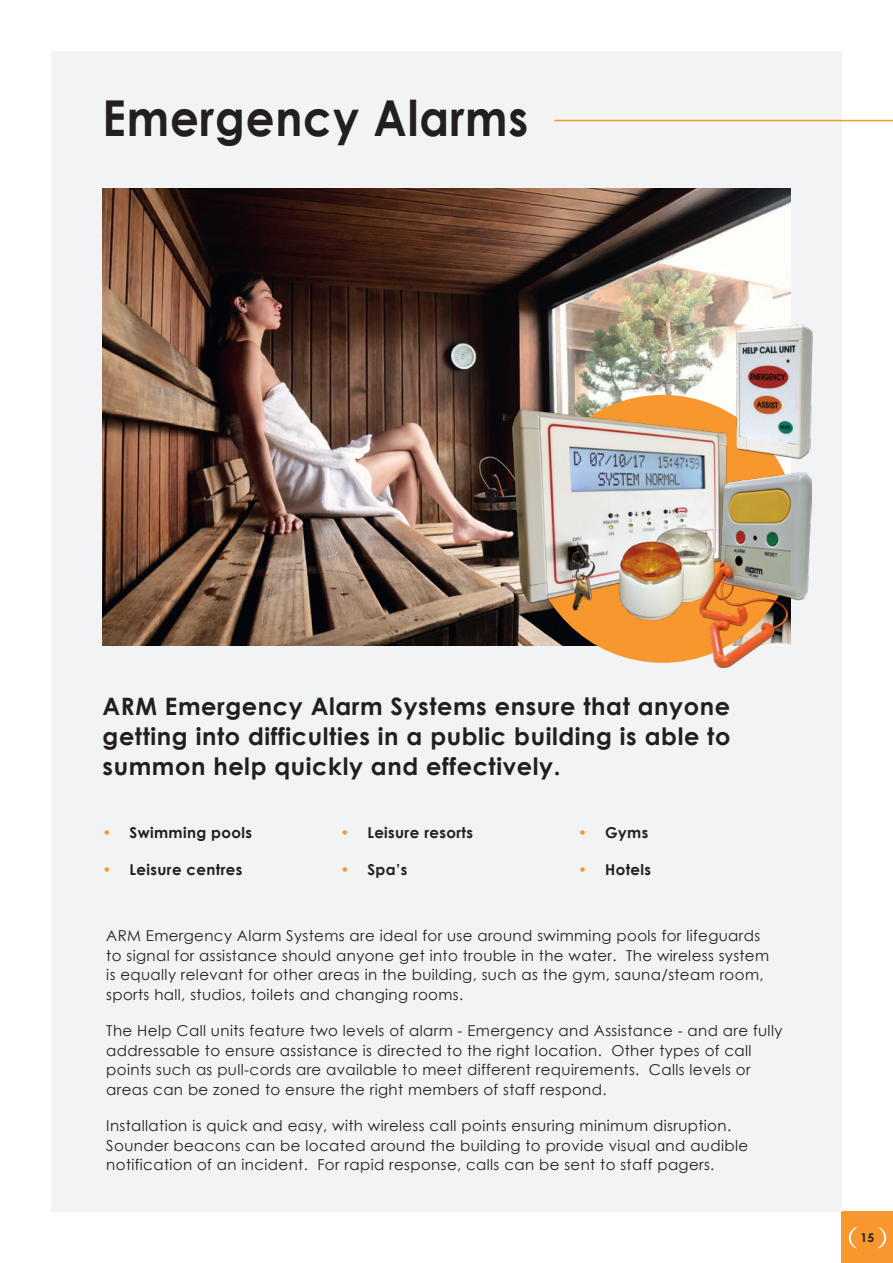
<style>
.page{position:relative;width:893px;height:1263px;background:#fff}
.page>*{position:absolute;margin:0;border:0;box-sizing:border-box;transform-origin:0 0}
.Main_Titles{font:700 49.5px "Century Gothic";letter-spacing:.02em;color:#231f20;scale:.91 1}
.Headings{font:700 24px/30px "Century Gothic";letter-spacing:.025em;color:#231f20;text-align:justify}
.Body{font:15px/19.5px "Century Gothic";letter-spacing:.025em;color:#231f20}
.t1{font:700 15px "Century Gothic";letter-spacing:.025em;color:#231f20}
.Body-2{font:700 12px "Century Gothic";color:#231f20}
.s1{color:#f7972d}
</style>
<div class="page">
<div style="left:842px;top:1212px;width:51px;height:51px;background:#f7972d"></div>
<svg style="left:849px;top:1227px;width:8px;height:21px"></svg>
<svg style="left:878px;top:1227px;width:8px;height:21px"></svg>
<div style="left:51px;top:51px;width:791px;height:1161px;background:#f2f3f4"></div>
<img style="left:103px;top:188px;width:687px;height:457px">
<hr style="left:554px;top:120px;width:339px;height:1px;background:#f7972d">
<div style="left:529px;top:395px;width:267px;height:268px;background:#f7972d;border-radius:50%"></div>
<img style="left:512px;top:410px;width:215px;height:210px">
<img style="left:700px;top:473px;width:112px;height:195px">
<img style="left:727px;top:318px;width:86px;height:145px">
<p class="Main_Titles" style="left:103px;top:81px;width:469px">Emergency Alarms</p>
<p class="Headings" style="left:103px;top:690px;width:629px">ARM Emergency Alarm Systems ensure that anyone getting into difficulties in a public building is able to summon help quickly and effectively.</p>
<p class="t1" style="left:103px;top:821px;width:151px"><span class="s1">•</span> Swimming pools</p>
<p class="t1" style="left:103px;top:858px;width:141px"><span class="s1">•</span> Leisure centres</p>
<p class="t1" style="left:340px;top:821px;width:134px"><span class="s1">•</span> Leisure resorts</p>
<p class="t1" style="left:340px;top:858px;width:68px"><span class="s1">•</span> Spa’s</p>
<p class="t1" style="left:578px;top:821px;width:72px"><span class="s1">•</span> Gyms</p>
<p class="t1" style="left:578px;top:858px;width:74px"><span class="s1">•</span> Hotels</p>
<p class="Body" style="left:106px;top:926px;width:664px">ARM Emergency Alarm Systems are ideal for use around swimming pools for lifeguards to signal for assistance should anyone get into trouble in the water. The wireless system is equally relevant for other areas in the building, such as the gym, sauna/steam room, sports hall, studios, toilets and changing rooms.</p>
<p class="Body" style="left:106px;top:1021px;width:678px">The Help Call units feature two levels of alarm - Emergency and Assistance - and are fully addressable to ensure assistance is directed to the right location. Other types of call points such as pull-cords are available to meet different requirements. Calls levels or areas can be zoned to ensure the right members of staff respond.</p>
<p class="Body" style="left:106px;top:1116px;width:643px">Installation is quick and easy, with wireless call points ensuring minimum disruption.<br>Sounder beacons can be located around the building to provide visual and audible notification of an incident. For rapid response, calls can be sent to staff pagers.</p>
<p class="Body-2" style="left:861px;top:1229px;width:15px">15</p>
</div>
